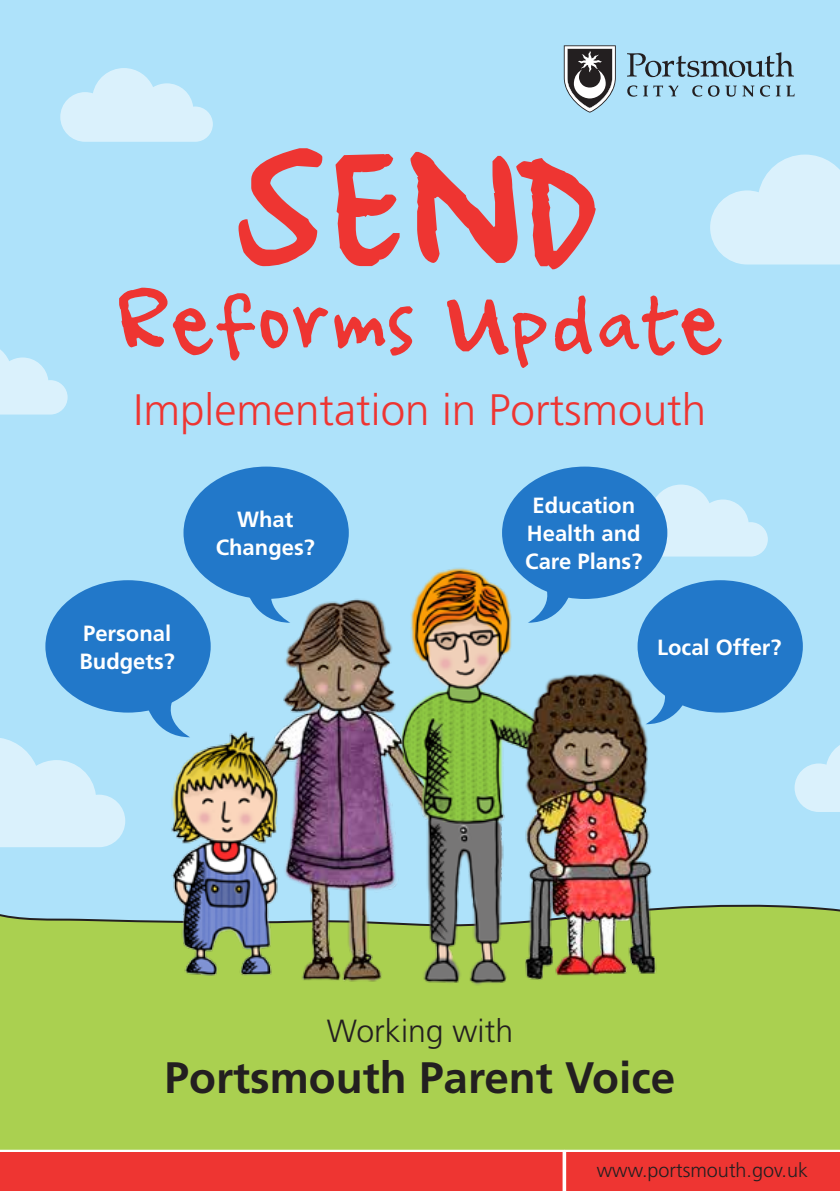
<style>
.page{position:relative;width:840px;height:1191px;background:#fff}
.page>*{position:absolute;margin:0;border:0;box-sizing:border-box;transform-origin:0 0}
.t1{font:170px "Ampersand";color:#ee3532}
.t2{font:96px "Ampersand";color:#ee3532}
.t3{font:300 44px "Frutiger";color:#ee3532}
.t4{font:700 44px "Frutiger";color:#231f20}
.t5{font:300 32px "Frutiger";color:#231f20}
.t6{font:700 22px/28px "Frutiger";color:#fff;text-align:center}
.t7{font:300 19.8px "Frutiger";color:#231f20}
</style>
<div class="page">
<div style="left:0;top:0;width:839px;height:1191px;background:#aee2fa"></div>
<div style="left:0;top:904px;width:839px;height:245px;background:#aad050"></div>
<svg style="left:60px;top:68px;width:153px;height:74px"></svg>
<svg style="left:641px;top:484px;width:126px;height:72px"></svg>
<svg style="left:0;top:349px;width:68px;height:65px"></svg>
<svg style="left:794px;top:746px;width:45px;height:66px"></svg>
<svg style="left:710px;top:155px;width:129px;height:109px"></svg>
<svg style="left:0;top:738px;width:125px;height:109px"></svg>
<svg style="left:563px;top:45px;width:52px;height:68px"></svg>
<svg style="left:627px;top:52px;width:166px;height:25px"></svg>
<svg style="left:627px;top:85px;width:20px;height:12px"></svg>
<svg style="left:653px;top:86px;width:9px;height:10px"></svg>
<svg style="left:668px;top:85px;width:10px;height:11px"></svg>
<svg style="left:692px;top:85px;width:27px;height:12px"></svg>
<svg style="left:725px;top:86px;width:11px;height:11px"></svg>
<svg style="left:742px;top:85px;width:27px;height:12px"></svg>
<svg style="left:776px;top:86px;width:18px;height:10px"></svg>
<div style="left:0;top:1152px;width:839px;height:39px;background:#ee3532"></div>
<hr style="left:0;top:1149px;width:839px;height:3px;background:#fff">
<hr style="left:562px;top:1150px;width:2px;height:41px;background:#fff">
<img style="left:215px;top:595px;width:111px;height:392px">
<img style="left:159px;top:708px;width:140px;height:272px">
<img style="left:326px;top:556px;width:300px;height:440px">
<img style="left:506px;top:666px;width:163px;height:329px">
<div style="left:45px;top:580px;width:165px;height:132px;background:#2278c9;border-radius:50%"></div>
<svg style="left:146px;top:694px;width:44px;height:43px"></svg>
<div style="left:183px;top:466px;width:165px;height:133px;background:#2278c9;border-radius:50%"></div>
<svg style="left:246px;top:596px;width:44px;height:27px"></svg>
<div style="left:501px;top:466px;width:166px;height:133px;background:#2278c9;border-radius:50%"></div>
<svg style="left:527px;top:580px;width:44px;height:43px"></svg>
<div style="left:637px;top:580px;width:165px;height:132px;background:#2278c9;border-radius:50%"></div>
<svg style="left:645px;top:681px;width:43px;height:43px"></svg>
<h1 class="t1" style="left:234px;top:127px;width:373px">SEND</h1>
<h2 class="t2" style="left:116px;top:272px;width:609px">Reforms Update</h2>
<h3 class="t3" style="left:134px;top:384px;width:574px">Implementation in Portsmouth</h3>
<p class="t6" style="left:79px;top:619px;width:97px;text-align:left">Personal<br>Budgets?</p>
<p class="t6" style="left:215px;top:505px;width:100px">What<br>Changes?</p>
<p class="t6" style="left:525px;top:491px;width:118px">Education<br>Health and<br>Care Plans?</p>
<p class="t6" style="left:656px;top:633px;width:126px">Local Offer?</p>
<h3 class="t5" style="left:326px;top:1013px;width:188px">Working with</h3>
<h3 class="t4" style="left:164px;top:1052px;width:512px">Portsmouth Parent Voice</h3>
<p class="t7" style="left:596px;top:1158px;width:212px">www.portsmouth.gov.uk</p>
</div>
